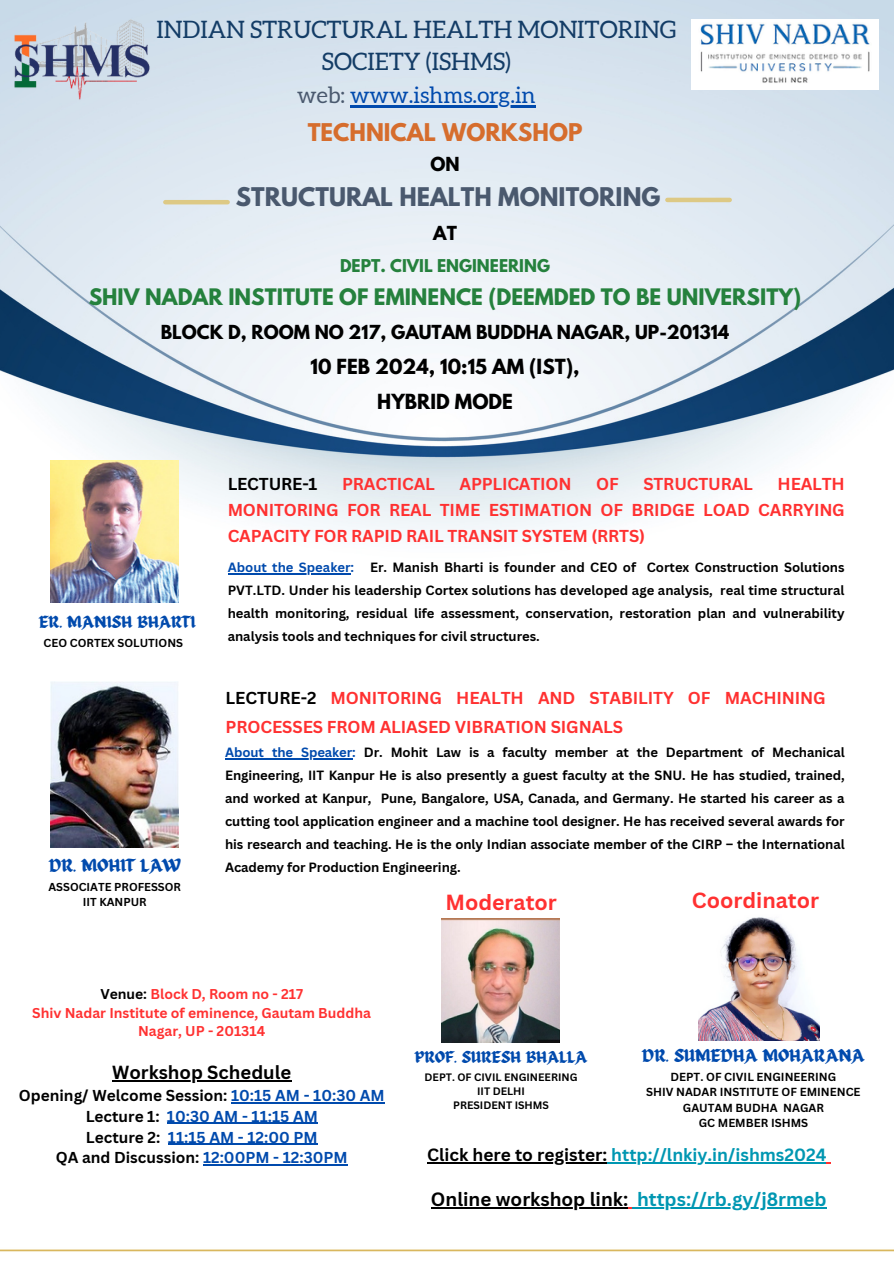
<style>
.page{position:relative;width:894px;height:1264px;background:#fff}
.page>*{position:absolute;margin:0;border:0;box-sizing:border-box;transform-origin:0 0}
.t1{font:24px/32.7px "Aleo";color:#133c66;text-align:center}
.t2{font:700 22.8px "League Spartan";color:#4a596e}
.t3{font:22.5px "Aleo";color:#004aad}
.t4{font:700 21.6px "League Spartan";color:#d66d2d}
.t5{font:700 21.3px "Canva Sans";color:#ff3131}
.t6{font:700 20.1px "League Spartan";color:#25813d}
.t7{font:700 18.75px "Canva Sans";color:#0097b2}
.t8{font:700 18.45px/34.8px "League Spartan";color:#000;text-align:center}
.t9{font:700 18.45px "Canva Sans";color:#000}
.t10{font:18.15px "ED Celandine";color:#004aad}
.t11{font:17.85px "ED Celandine";color:#004aad}
.t12{font:700 17.25px "Canva Sans";color:#0097b2}
.t13{font:700 17.1px "League Spartan";color:#000}
.t14{font:16.95px "ED Celandine";color:#004aad}
.t15{font:700 16.8px/25.8px "Canva Sans";letter-spacing:-.005em;color:#ff3131;text-align:justify}
.t16{font:700 16.8px "Canva Sans";letter-spacing:-.01em;color:#000}
.t17{font:16.5px "ED Celandine";color:#004aad}
.t18{font:700 15.6px "League Spartan";color:#25813d}
.t19{font:700 15.45px/20.7px "Canva Sans";color:#000}
.t20{font:700 15.45px/20.7px "Canva Sans";color:#004aad}
.t21{font:700 13.8px/18.5px "Canva Sans";color:#ff3131;text-align:center}
.t22{font:700 13.05px/22.8px "Canva Sans";letter-spacing:-.005em;color:#000;text-align:justify}
.t23{font:700 11.4px "Canva Sans";color:#000}
.t24{font:700 11.25px "Canva Sans";color:#000}
.t25{font:700 10.5px "Canva Sans";color:#000}
.s1{color:#4a596e}
.s2{color:#004aad}
.s3{color:#000}
</style>
<div class="page">
<img style="left:0;top:0;width:893px;height:1252px">
<hr style="left:667px;top:198px;width:62px;height:4px;background:#ddc985">
<hr style="left:165px;top:200px;width:62px;height:4px;background:#ddc985">
<img style="left:51px;top:681px;width:128px;height:166px">
<img style="left:51px;top:461px;width:128px;height:141px">
<img style="left:691px;top:19px;width:187px;height:71px">
<img style="left:441px;top:918px;width:118px;height:124px">
<img style="left:13px;top:19px;width:138px;height:82px">
<img style="left:698px;top:914px;width:120px;height:126px">
<hr style="left:350px;top:105px;width:185px;height:3px;background:#004aad">
<hr style="left:225px;top:758px;width:127px;height:1px;background:#004aad">
<hr style="left:227px;top:573px;width:123px;height:1px;background:#004aad">
<hr style="left:427px;top:1162px;width:180px;height:1px;background:#000">
<hr style="left:607px;top:1162px;width:219px;height:1px;background:#0097b2">
<hr style="left:112px;top:1080px;width:179px;height:1px;background:#000">
<hr style="left:231px;top:1102px;width:153px;height:1px;background:#004aad">
<hr style="left:167px;top:1122px;width:151px;height:2px;background:#004aad">
<hr style="left:168px;top:1143px;width:149px;height:1px;background:#004aad">
<hr style="left:203px;top:1164px;width:145px;height:1px;background:#004aad">
<hr style="left:431px;top:1207px;width:197px;height:1px;background:#000">
<hr style="left:637px;top:1207px;width:69px;height:1px;background:#0097b2">
<hr style="left:706px;top:1207px;width:120px;height:1px;background:#0097b2">
<h1 class="t1" style="left:156px;top:14px;width:521px">INDIAN STRUCTURAL HEALTH MONITORING<br>SOCIETY (ISHMS)</h1>
<h3 class="t3" style="left:297px;top:85px;width:240px"><span class="s1">web:</span> www.ishms.org.in</h3>
<p class="t4" style="left:307px;top:121px;width:276px">TECHNICAL WORKSHOP</p>
<p class="t13" style="left:430px;top:156px;width:31px">ON</p>
<p class="t2" style="left:236px;top:186px;width:426px">STRUCTURAL HEALTH MONITORING</p>
<p class="t13" style="left:433px;top:224px;width:25px">AT</p>
<p class="t18" style="left:340px;top:257px;width:211px">DEPT. CIVIL ENGINEERING</p>
<p class="t6" style="left:89px;top:287px;width:714px">SHIV NADAR INSTITUTE OF EMINENCE (DEEMDED TO BE UNIVERSITY)</p>
<p class="t13" style="left:161px;top:323px;width:570px">BLOCK D, ROOM NO 217, GAUTAM BUDDHA NAGAR, UP-201314</p>
<p class="t8" style="left:310px;top:351px;width:270px">10 FEB 2024, 10:15 AM (IST),<br>HYBRID MODE</p>
<p class="t14" style="left:39px;top:612px;width:158px">ER. MANISH BHARTI</p>
<p class="t24" style="left:44px;top:635px;width:141px">CEO CORTEX SOLUTIONS</p>
<h5 class="t10" style="left:49px;top:855px;width:133px">DR. MOHIT LAW</h5>
<p class="t24" style="left:48px;top:878px;width:134px">ASSOCIATE PROFESSOR</p>
<p class="t24" style="left:83px;top:893px;width:65px">IIT KANPUR</p>
<p class="t16" style="left:227px;top:472px;width:91px">LECTURE-1</p>
<p class="t15" style="left:342px;top:471px;width:94px">PRACTICAL</p>
<p class="t15" style="left:459px;top:471px;width:113px">APPLICATION</p>
<p class="t15" style="left:596px;top:471px;width:24px">OF</p>
<p class="t15" style="left:643px;top:471px;width:111px">STRUCTURAL</p>
<p class="t15" style="left:227px;top:471px;width:618px;text-indent:550px">HEALTH MONITORING FOR REAL TIME ESTIMATION OF BRIDGE LOAD CARRYING CAPACITY FOR RAPID RAIL TRANSIT SYSTEM (RRTS)</p>
<p class="t22" style="left:227px;top:556px;width:618px"><span class="s2">About the Speaker:</span> Er. Manish Bharti is founder and CEO of Cortex Construction Solutions PVT.LTD. Under his leadership Cortex solutions has developed age analysis, real time structural health monitoring, residual life assessment, conservation, restoration plan and vulnerability analysis tools and techniques for civil structures.</p>
<p class="t15" style="left:225px;top:682px;width:601px;line-height:29.2px"><span class="s3">LECTURE-2</span> MONITORING HEALTH AND STABILITY OF MACHINING<br>PROCESSES FROM ALIASED VIBRATION SIGNALS</p>
<h5 class="t22" style="left:225px;top:740px;width:621px"><span class="s2">About the Speaker:</span> Dr. Mohit Law is a faculty member at the Department of Mechanical Engineering, IIT Kanpur He is also presently a guest faculty at the SNU. He has studied, trained, and worked at Kanpur, Pune, Bangalore, USA, Canada, and Germany. He started his career as a cutting tool application engineer and a machine tool designer. He has received several awards for his research and teaching. He is the only Indian associate member of the CIRP – the International Academy for Production Engineering.</h5>
<h4 class="t5" style="left:445px;top:886px;width:113px">Moderator</h4>
<h4 class="t5" style="left:691px;top:885px;width:129px">Coordinator</h4>
<p class="t21" style="left:100px;top:984px;width:204px"><span class="s3">Venue:</span> Block D, Room no - 217</p>
<p class="t21" style="left:32px;top:1003px;width:340px">Shiv Nadar Institute of eminence, Gautam Buddha<br>Nagar, UP - 201314</p>
<h6 class="t9" style="left:112px;top:1059px;width:180px">Workshop Schedule</h6>
<h6 class="t19" style="left:86px;top:1084px;width:300px;text-indent:-67px">Opening/ Welcome Session: <span class="s2">10:15 AM - 10:30 AM<br></span>Lecture 1: <span class="s2">10:30 AM - 11:15 AM<br></span>Lecture 2:</h6>
<p class="t20" style="left:56px;top:1126px;width:293px;text-indent:112px">11:15 AM - 12:00 PM<br><span class="s3">QA and Discussion:</span> 12:00PM - 12:30PM</p>
<p class="t17" style="left:415px;top:1048px;width:174px">PROF. SURESH BHALLA</p>
<p class="t25" style="left:424px;top:1069px;width:154px">DEPT. OF CIVIL ENGINEERING</p>
<p class="t25" style="left:477px;top:1083px;width:49px">IIT DELHI</p>
<p class="t25" style="left:453px;top:1097px;width:97px">PRESIDENT ISHMS</p>
<p class="t11" style="left:642px;top:1046px;width:224px">DR. SUMEDHA MOHARANA</p>
<p class="t23" style="left:670px;top:1069px;width:167px">DEPT. OF CIVIL ENGINEERING</p>
<p class="t23" style="left:646px;top:1084px;width:216px">SHIV NADAR INSTITUTE OF EMINENCE</p>
<p class="t23" style="left:682px;top:1099px;width:143px">GAUTAM BUDHA NAGAR</p>
<p class="t23" style="left:698px;top:1114px;width:111px">GC MEMBER ISHMS</p>
<h3 class="t12" style="left:427px;top:1142px;width:400px"><span class="s3">Click here to register:</span> http://lnkiy.in/ishms2024</h3>
<h3 class="t7" style="left:431px;top:1186px;width:397px"><span class="s3">Online workshop link:</span> https://rb.gy/j8rmeb</h3>
</div>
